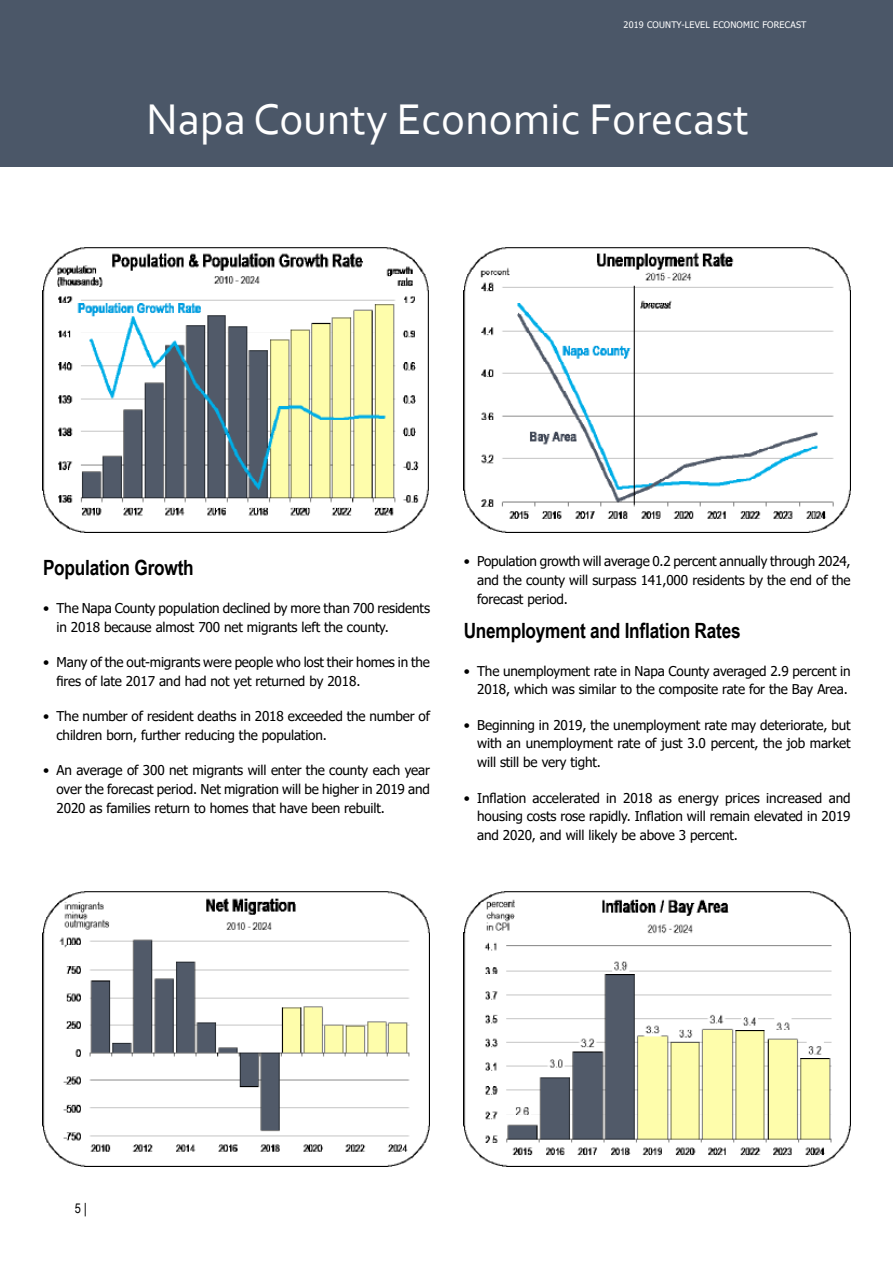
<style>
.page{position:relative;width:893px;height:1263px;background:#fff}
.page>*{position:absolute;margin:0;border:0;box-sizing:border-box;transform-origin:0 0}
.t1{font:45px "Corbel";color:#fff}
.Profile_Subhead_1{font:700 21px "Arial Narrow";letter-spacing:-.01em;color:#000}
.t2{font:13.5px/18.9px "Tahoma";letter-spacing:-.01em;color:#000;text-align:justify}
.t3{font:13.5px "Arial Narrow";color:#000}
.t4{font:9px "Tahoma";letter-spacing:.02em;color:#fff}
.s1{font-family:"Myriad Pro"}
</style>
<div class="page">
<div style="left:0;top:0;width:893px;height:167px;background:#4b5768"></div>
<img style="left:463px;top:247px;width:387px;height:286px">
<img style="left:42px;top:247px;width:387px;height:286px">
<img style="left:42px;top:891px;width:387px;height:276px">
<img style="left:463px;top:891px;width:387px;height:276px">
<p class="t4" style="left:624px;top:19px;width:184px">2019 COUNTY-LEVEL ECONOMIC FORECAST</p>
<h1 class="t1" style="left:146px;top:91px;width:604px">Napa County Economic Forecast</h1>
<p class="Profile_Subhead_1" style="left:43px;top:552px;width:152px">Population Growth</p>
<p class="t2" style="left:57px;top:599px;width:375px;text-indent:-14px">• The Napa County population declined by more than 700 residents in 2018 because almost 700 net migrants left the county.</p>
<p class="t2" style="left:57px;top:653px;width:375px;text-indent:-14px">• Many of the out-migrants were people who lost their homes in the fires of late 2017 and had not yet returned by 2018.</p>
<p class="t2" style="left:57px;top:707px;width:375px;text-indent:-14px">• The number of resident deaths in 2018 exceeded the number of children born, further reducing the population.</p>
<p class="t2" style="left:57px;top:761px;width:375px;text-indent:-14px">• An average of 300 net migrants will enter the county each year over the forecast period. Net migration will be higher in 2019 and 2020 as families return to homes that have been rebuilt.</p>
<p class="t2" style="left:477px;top:552px;width:375px;text-indent:-14px">• Population growth will average 0.2 percent annually through 2024, and the county will surpass 141,000 residents by the end of the forecast period.</p>
<p class="Profile_Subhead_1" style="left:464px;top:614px;width:278px">Unemployment and Inflation Rates</p>
<p class="t2" style="left:464px;top:662px;width:388px;text-align:right">• The unemployment rate in Napa County averaged 2.9 percent in<br>2018, which was similar to the composite rate for the Bay Area.</p>
<p class="t2" style="left:477px;top:716px;width:375px;text-indent:-14px">• Beginning in 2019, the unemployment rate may deteriorate, but with an unemployment rate of just 3.0 percent, the job market will still be very tight.</p>
<p class="t2" style="left:477px;top:789px;width:375px;text-indent:-14px">• Inflation accelerated in 2018 as energy prices increased and housing costs rose rapidly. Inflation will remain elevated in 2019 and 2020, and will likely be above 3 percent.</p>
<p class="t3" style="left:75px;top:1198px;width:14px">5 <span class="s1">|</span></p>
</div>
